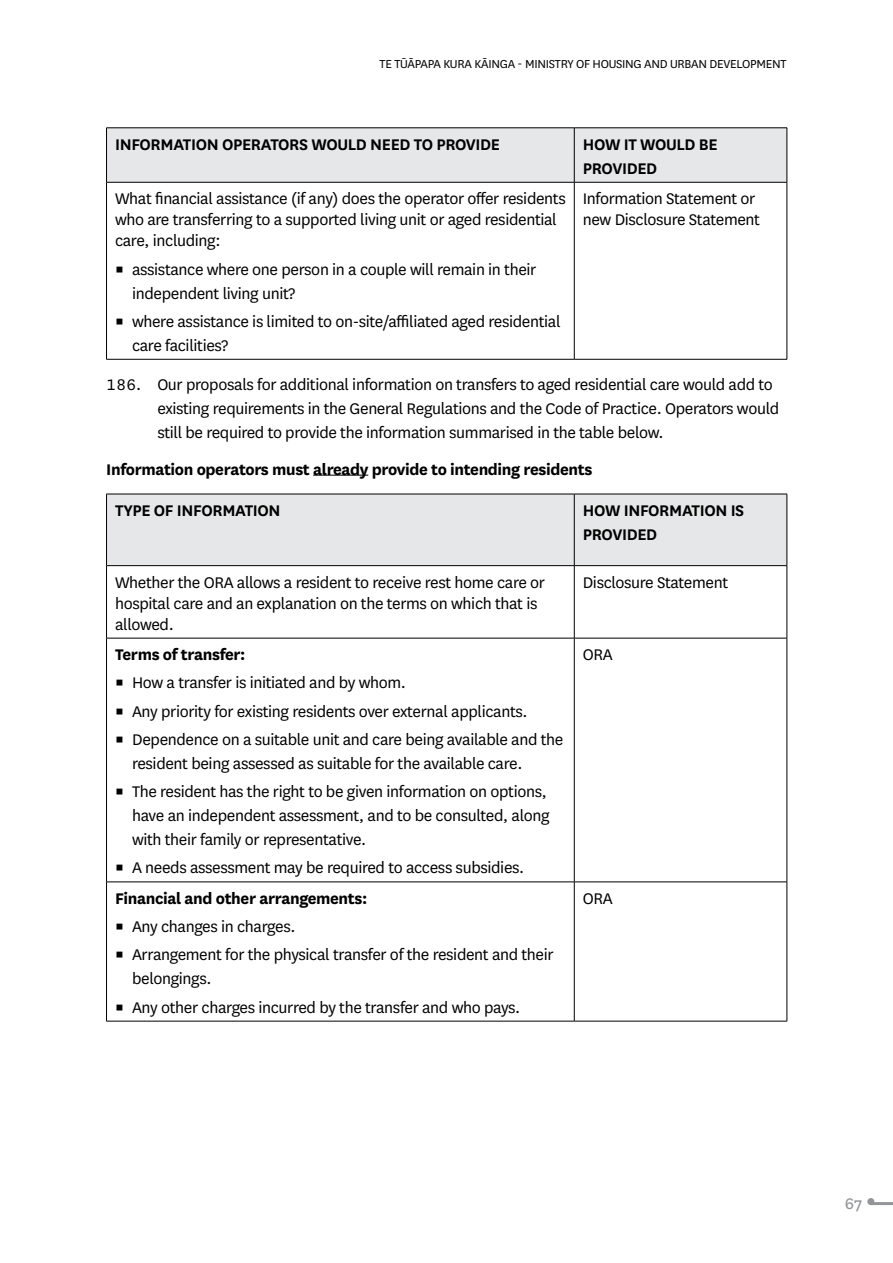
<style>
.page{position:relative;width:893px;height:1263px;background:#fff}
.page>*{position:absolute;margin:0;border:0;box-sizing:border-box;transform-origin:0 0}
.Table_Body{font:18px/24px "National";letter-spacing:-.02em;color:#000}
.Figure_and_table_header{font:600 18px/24px "National";letter-spacing:-.02em;color:#000}
.H4{font:700 18px "National";letter-spacing:-.02em;color:#000}
.Table_Body-2{font:700 18px "National";letter-spacing:-.02em;color:#000}
.t1{font:18px "National";color:#939598}
.t2{font:13.5px "National";letter-spacing:-.02em;color:#000}
</style>
<div class="page">
<hr style="left:313px;top:475px;width:55px;height:1px;background:#000">
<div style="left:107px;top:129px;width:680px;height:53px;background:#e6e7e8"></div>
<hr style="left:574px;top:128px;width:1px;height:54px;background:#000">
<hr style="left:106px;top:182px;width:1px;height:177px;background:#000">
<hr style="left:574px;top:182px;width:1px;height:177px;background:#000">
<hr style="left:787px;top:182px;width:1px;height:177px;background:#000">
<hr style="left:106px;top:359px;width:468px;height:1px;background:#000">
<hr style="left:574px;top:359px;width:213px;height:1px;background:#000">
<hr style="left:106px;top:128px;width:468px;height:1px;background:#000">
<hr style="left:106px;top:128px;width:1px;height:54px;background:#000">
<hr style="left:574px;top:128px;width:213px;height:1px;background:#000">
<hr style="left:787px;top:128px;width:1px;height:54px;background:#000">
<hr style="left:106px;top:182px;width:468px;height:1px;background:#000">
<hr style="left:574px;top:182px;width:213px;height:1px;background:#000">
<div style="left:107px;top:495px;width:680px;height:70px;background:#e6e7e8"></div>
<hr style="left:574px;top:494px;width:1px;height:71px;background:#000">
<hr style="left:106px;top:566px;width:1px;height:72px;background:#000">
<hr style="left:574px;top:566px;width:1px;height:72px;background:#000">
<hr style="left:787px;top:566px;width:1px;height:72px;background:#000">
<hr style="left:106px;top:638px;width:468px;height:1px;background:#000">
<hr style="left:106px;top:638px;width:1px;height:244px;background:#000">
<hr style="left:574px;top:638px;width:213px;height:1px;background:#000">
<hr style="left:574px;top:638px;width:1px;height:244px;background:#000">
<hr style="left:787px;top:638px;width:1px;height:244px;background:#000">
<hr style="left:106px;top:882px;width:468px;height:1px;background:#000">
<hr style="left:106px;top:882px;width:1px;height:139px;background:#000">
<hr style="left:574px;top:882px;width:213px;height:1px;background:#000">
<hr style="left:574px;top:882px;width:1px;height:139px;background:#000">
<hr style="left:787px;top:882px;width:1px;height:139px;background:#000">
<hr style="left:106px;top:1021px;width:468px;height:1px;background:#000">
<hr style="left:574px;top:1021px;width:213px;height:1px;background:#000">
<hr style="left:106px;top:494px;width:468px;height:1px;background:#000">
<hr style="left:106px;top:494px;width:1px;height:71px;background:#000">
<hr style="left:574px;top:494px;width:213px;height:1px;background:#000">
<hr style="left:787px;top:494px;width:1px;height:71px;background:#000">
<hr style="left:106px;top:565px;width:468px;height:1px;background:#000">
<hr style="left:574px;top:565px;width:213px;height:1px;background:#000">
<div style="left:867px;top:1198px;width:7px;height:7px;background:#939598;border-radius:50%"></div>
<hr style="left:871px;top:1202px;width:22px;height:3px;background:#939598">
<p class="t2" style="left:380px;top:55px;width:409px">TE TŪĀPAPA KURA KĀINGA - MINISTRY OF HOUSING AND URBAN DEVELOPMENT</p>
<p class="Figure_and_table_header" style="left:115px;top:131px;width:387px">INFORMATION OPERATORS WOULD NEED TO PROVIDE</p>
<p class="Figure_and_table_header" style="left:583px;top:131px;width:136px">HOW IT WOULD BE<br>PROVIDED</p>
<p class="Table_Body" style="left:115px;top:187px;width:452px;line-height:21px">What financial assistance (if any) does the operator offer residents who are transferring to a supported living unit or aged residential care, including:</p>
<p class="Table_Body" style="left:132px;top:256px;width:406px;text-indent:-17px">▪ assistance where one person in a couple will remain in their independent living unit?</p>
<p class="Table_Body" style="left:132px;top:308px;width:430px;text-indent:-17px">▪ where assistance is limited to on-site/affiliated aged residential care facilities?</p>
<p class="Table_Body" style="left:583px;top:187px;width:179px;line-height:21px">Information Statement or new Disclosure Statement</p>
<p class="Table_Body" style="left:157px;top:372px;width:623px;text-indent:-51px">186. Our proposals for additional information on transfers to aged residential care would add to existing requirements in the General Regulations and the Code of Practice. Operators would still be required to provide the information summarised in the table below.</p>
<p class="H4" style="left:106px;top:456px;width:488px">Information operators must already provide to intending residents</p>
<p class="Figure_and_table_header" style="left:115px;top:497px;width:167px">TYPE OF INFORMATION</p>
<p class="Figure_and_table_header" style="left:583px;top:497px;width:163px">HOW INFORMATION IS<br>PROVIDED</p>
<p class="Table_Body" style="left:115px;top:571px;width:431px;line-height:21px">Whether the ORA allows a resident to receive rest home care or hospital care and an explanation on the terms on which that is allowed.</p>
<p class="Table_Body" style="left:583px;top:569px;width:147px">Disclosure Statement</p>
<p class="Table_Body-2" style="left:115px;top:642px;width:132px">Terms of transfer:</p>
<p class="Table_Body" style="left:115px;top:670px;width:293px">▪ How a transfer is initiated and by whom.</p>
<p class="Table_Body" style="left:115px;top:698px;width:414px">▪ Any priority for existing residents over external applicants.</p>
<p class="Table_Body" style="left:132px;top:726px;width:433px;text-indent:-17px">▪ Dependence on a suitable unit and care being available and the resident being assessed as suitable for the available care.</p>
<p class="Table_Body" style="left:132px;top:779px;width:419px;text-indent:-17px">▪ The resident has the right to be given information on options, have an independent assessment, and to be consulted, along with their family or representative.</p>
<p class="Table_Body" style="left:115px;top:855px;width:411px">▪ A needs assessment may be required to access subsidies.</p>
<p class="Table_Body" style="left:583px;top:642px;width:31px">ORA</p>
<p class="Table_Body-2" style="left:115px;top:885px;width:254px">Financial and other arrangements:</p>
<p class="Table_Body" style="left:115px;top:914px;width:182px">▪ Any changes in charges.</p>
<p class="Table_Body" style="left:132px;top:942px;width:423px;text-indent:-17px">▪ Arrangement for the physical transfer of the resident and their belongings.</p>
<p class="Table_Body" style="left:115px;top:994px;width:407px">▪ Any other charges incurred by the transfer and who pays.</p>
<p class="Table_Body" style="left:583px;top:885px;width:31px">ORA</p>
<p class="t1" style="left:845px;top:1192px;width:19px">67</p>
</div>
